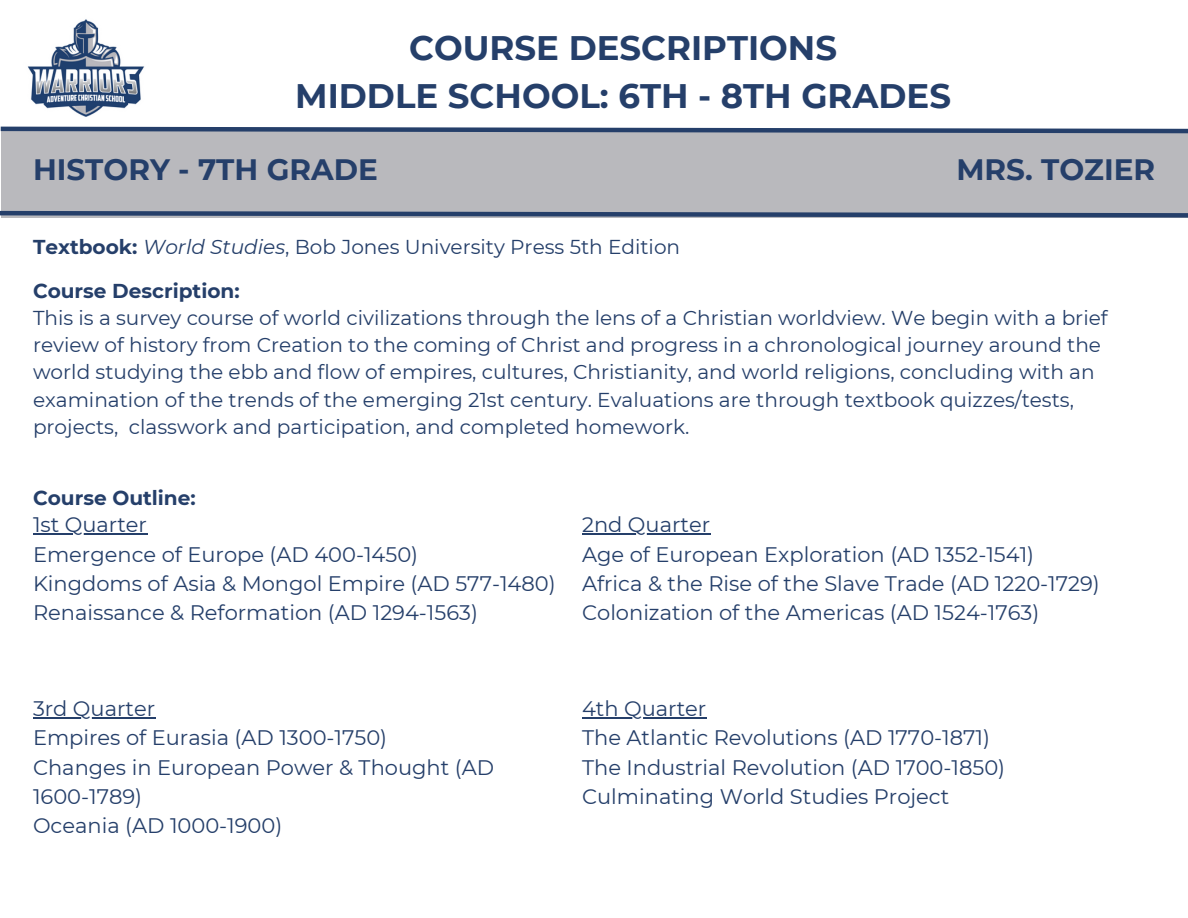
<style>
.page{position:relative;width:1188px;height:918px;background:#fff}
.page>*{position:absolute;margin:0;border:0;box-sizing:border-box;transform-origin:0 0}
.t1{font:700 34.05px/47.2px "Montserrat";color:#253f6a;text-align:center}
.t2{font:700 29.55px "Montserrat";color:#253f6a}
.t3{font:21px/29.2px "Montserrat";color:#253f6a}
.t4{font:20.1px/27.3px "Montserrat";color:#253f6a}
.t5{font:700 20.1px "Montserrat";color:#253f6a}
.s1{font-weight:700}
.s2{font-style:italic}
</style>
<div class="page">
<img style="left:27px;top:19px;width:118px;height:98px">
<div style="left:1px;top:129px;width:1187px;height:89px;background:#b9b9bd"></div>
<svg style="left:0;top:126px;width:1188px;height:8px"></svg>
<hr style="left:582px;top:533px;width:128px;height:2px;background:#253f6a">
<hr style="left:33px;top:717px;width:122px;height:1px;background:#253f6a">
<svg style="left:0;top:210px;width:1188px;height:8px"></svg>
<hr style="left:33px;top:533px;width:114px;height:2px;background:#253f6a">
<hr style="left:582px;top:717px;width:124px;height:1px;background:#253f6a">
<h1 class="t1" style="left:295px;top:24px;width:657px">COURSE DESCRIPTIONS<br>MIDDLE SCHOOL: 6TH - 8TH GRADES</h1>
<p class="t1" style="left:455px;top:54px;width:330px">CURRICULUM LIST</p>
<h4 class="t2" style="left:33px;top:152px;width:346px">HISTORY - 7TH GRADE</h4>
<p class="t2" style="left:956px;top:152px;width:200px">MRS. TOZIER</p>
<p class="t4" style="left:33px;top:233px;width:649px"><span class="s1">Textbook:</span> <span class="s2">World Studies</span>, Bob Jones University Press 5th Edition</p>
<h2 class="t5" style="left:33px;top:278px;width:208px">Course Description:</h2>
<h2 class="t4" style="left:33px;top:304px;width:1076px">This is a survey course of world civilizations through the lens of a Christian worldview. We begin with a brief review of history from Creation to the coming of Christ and progress in a chronological journey around the world studying the ebb and flow of empires, cultures, Christianity, and world religions, concluding with an examination of the trends of the emerging 21st century. Evaluations are through textbook quizzes/tests, projects, classwork and participation, and completed homework.</h2>
<p class="t5" style="left:33px;top:486px;width:164px">Course Outline:</p>
<p class="t3" style="left:33px;top:510px;width:116px">1st Quarter</p>
<p class="t3" style="left:33px;top:539px;width:387px">Emergence of Europe (AD 400-1450)</p>
<p class="t3" style="left:33px;top:569px;width:524px">Kingdoms of Asia &amp; Mongol Empire (AD 577-1480)</p>
<p class="t3" style="left:33px;top:598px;width:446px">Renaissance &amp; Reformation (AD 1294-1563)</p>
<p class="t3" style="left:582px;top:510px;width:130px">2nd Quarter</p>
<p class="t3" style="left:582px;top:539px;width:454px">Age of European Exploration (AD 1352-1541)</p>
<p class="t3" style="left:582px;top:569px;width:519px">Africa &amp; the Rise of the Slave Trade (AD 1220-1729)</p>
<p class="t3" style="left:582px;top:598px;width:459px">Colonization of the Americas (AD 1524-1763)</p>
<p class="t3" style="left:33px;top:694px;width:124px">3rd Quarter</p>
<p class="t3" style="left:33px;top:723px;width:356px">Empires of Eurasia (AD 1300-1750)</p>
<p class="t3" style="left:33px;top:752px;width:463px">Changes in European Power &amp; Thought (AD<br>1600-1789)</p>
<p class="t3" style="left:33px;top:811px;width:251px">Oceania (AD 1000-1900)</p>
<p class="t3" style="left:582px;top:694px;width:126px">4th Quarter</p>
<p class="t3" style="left:582px;top:723px;width:409px">The Atlantic Revolutions (AD 1770-1871)</p>
<p class="t3" style="left:582px;top:752px;width:425px">The Industrial Revolution (AD 1700-1850)</p>
<p class="t3" style="left:582px;top:782px;width:369px">Culminating World Studies Project</p>
</div>
